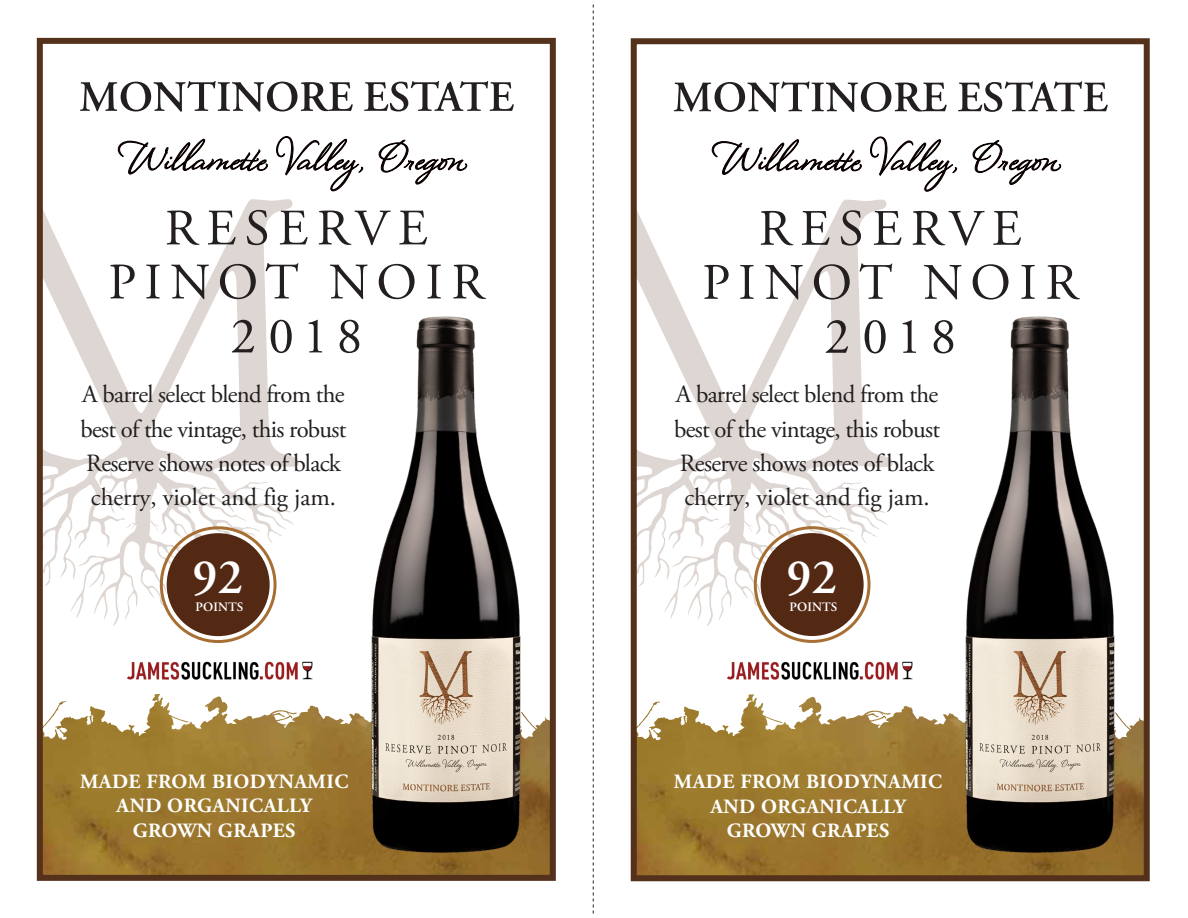
<style>
.page{position:relative;width:1188px;height:918px;background:#fff}
.page>*{position:absolute;margin:0;border:0;box-sizing:border-box;transform-origin:0 0}
.t1{font:51px/54px "Adobe Garamond Pro";letter-spacing:.17em;color:#231f20;text-align:center}
.t2{font:600 49.65px "Adobe Garamond Pro";color:#fff}
.t3{font:24.75px/34.3px "Adobe Garamond Pro";letter-spacing:-.03em;color:#231f20;text-align:center}
.t4{font:700 20.25px/24.3px "Adobe Garamond Pro";letter-spacing:.025em;color:#fff;text-align:center}
.t5{font:600 12.75px "Adobe Garamond Pro";letter-spacing:.01em;color:#fff}
</style>
<div class="page">
<svg style="left:44px;top:694px;width:505px;height:180px;background:#a8894a"></svg>
<svg style="left:80px;top:81px;width:273px;height:31px"></svg>
<svg style="left:364px;top:81px;width:150px;height:31px"></svg>
<svg style="left:118px;top:139px;width:150px;height:35px"></svg>
<svg style="left:276px;top:136px;width:87px;height:55px"></svg>
<svg style="left:379px;top:140px;width:88px;height:44px"></svg>
<svg style="left:44px;top:199px;width:255px;height:427px"></svg>
<div style="left:37px;top:38px;width:519px;height:843px;border:6px solid #53311a"></div>
<svg style="left:593px;top:4px;width:1px;height:910px"></svg>
<svg style="left:638px;top:694px;width:505px;height:180px;background:#a8894a"></svg>
<svg style="left:674px;top:81px;width:273px;height:31px"></svg>
<svg style="left:958px;top:81px;width:150px;height:31px"></svg>
<svg style="left:712px;top:139px;width:150px;height:36px"></svg>
<svg style="left:870px;top:137px;width:87px;height:54px"></svg>
<svg style="left:973px;top:140px;width:88px;height:45px"></svg>
<svg style="left:638px;top:200px;width:255px;height:426px"></svg>
<div style="left:754px;top:526px;width:117px;height:117px;border:3px solid #a76f33;border-radius:50%"></div>
<div style="left:761px;top:533px;width:103px;height:103px;background:#532914;border-radius:50%"></div>
<div style="left:631px;top:38px;width:519px;height:843px;border:6px solid #53311a"></div>
<img style="left:127px;top:661px;width:186px;height:19px">
<img style="left:727px;top:661px;width:186px;height:19px">
<img style="left:365px;top:316px;width:161px;height:537px">
<img style="left:959px;top:316px;width:161px;height:537px">
<div style="left:160px;top:526px;width:117px;height:117px;border:3px solid #a76f33;border-radius:50%"></div>
<div style="left:167px;top:533px;width:103px;height:103px;background:#532914;border-radius:50%"></div>
<h1 class="t1" style="left:108px;top:203px;width:377px">RESERVE<br>PINOT NOIR<br>2018</h1>
<p class="t3" style="left:80px;top:378px;width:268px">A barrel select blend from the best of the vintage, this robust<br>Reserve shows notes of black cherry, violet and fig jam.</p>
<h2 class="t2" style="left:193px;top:549px;width:52px">92</h2>
<p class="t5" style="left:196px;top:599px;width:49px">POINTS</p>
<p class="t4" style="left:80px;top:770px;width:270px">MADE FROM BIODYNAMIC<br>AND ORGANICALLY<br>GROWN GRAPES</p>
<h1 class="t1" style="left:702px;top:203px;width:377px">RESERVE<br>PINOT NOIR<br>2018</h1>
<p class="t3" style="left:674px;top:378px;width:268px">A barrel select blend from the best of the vintage, this robust<br>Reserve shows notes of black cherry, violet and fig jam.</p>
<h2 class="t2" style="left:787px;top:548px;width:52px">92</h2>
<p class="t5" style="left:790px;top:599px;width:49px">POINTS</p>
<p class="t4" style="left:674px;top:770px;width:270px">MADE FROM BIODYNAMIC<br>AND ORGANICALLY<br>GROWN GRAPES</p>
</div>
